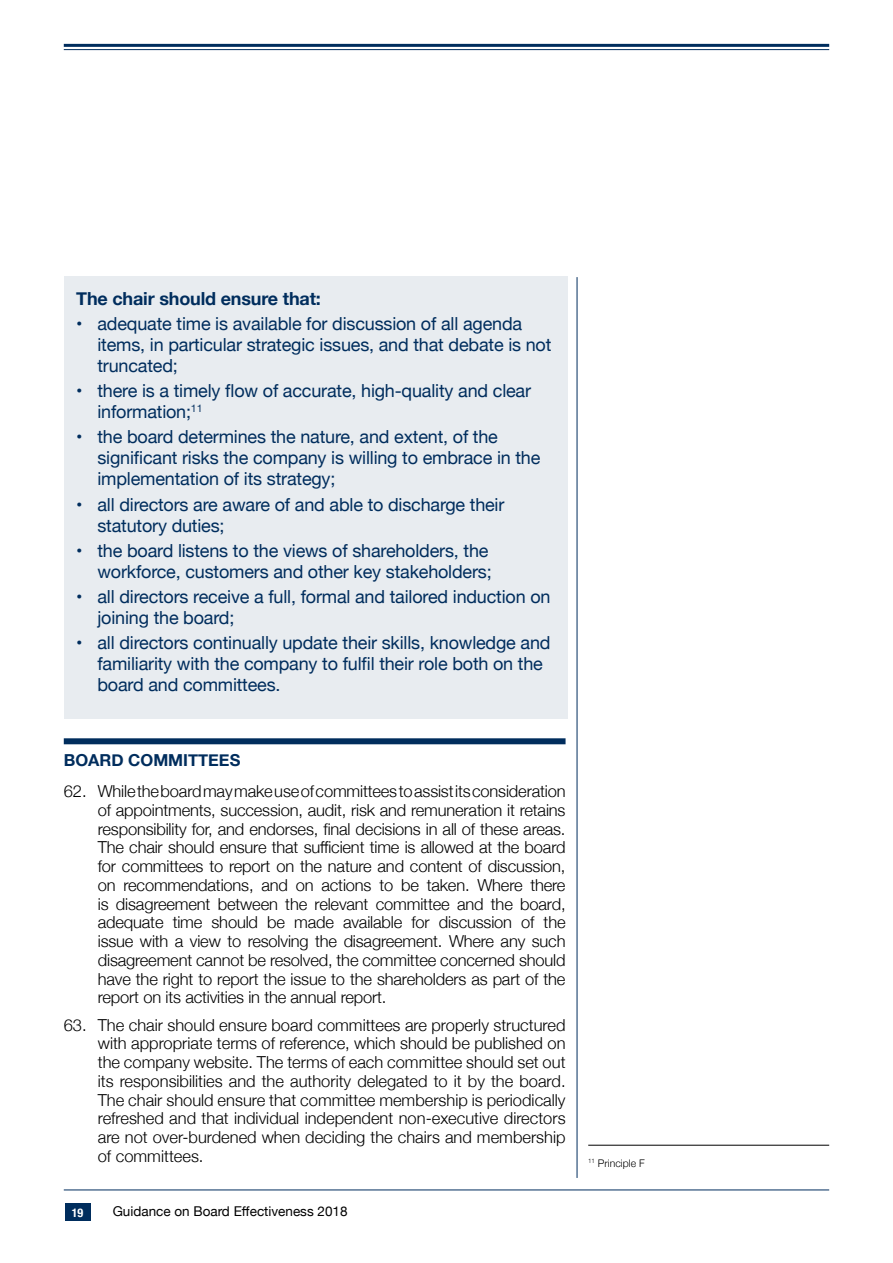
<style>
.page{position:relative;width:893px;height:1263px;background:#fff}
.page>*{position:absolute;margin:0;border:0;box-sizing:border-box;transform-origin:0 0}
.t1{font:18px/21px "Helvetica Neue";letter-spacing:-.01em;color:#002d5d}
.t2{font:700 18px "Helvetica Neue";letter-spacing:-.01em;color:#002d5d}
.t3{font:300 16.5px/18.8px "Helvetica Neue";letter-spacing:-.005em;color:#000;text-align:justify}
.t4{font:700 16.5px "Helvetica Neue";color:#002d5d}
.t5{font:13.5px "Helvetica Neue";color:#000}
.t6{font:700 condensed 12px "Helvetica Neue";color:#fff}
.t7{font:300 10.5px "Helvetica Neue";color:#000}
</style>
<div class="page">
<hr style="left:64px;top:44px;width:765px;height:3px;background:#002d5d">
<hr style="left:64px;top:49px;width:765px;height:1px;background:#002d5d">
<hr style="left:64px;top:1189px;width:765px;height:1px;background:#002d5d">
<hr style="left:577px;top:277px;width:1px;height:901px;background:#002d5d">
<div style="left:65px;top:1203px;width:25px;height:18px;background:#002d5d"></div>
<div style="left:65px;top:276px;width:503px;height:443px;background:#e8ecf0"></div>
<div style="left:64px;top:738px;width:502px;height:6px;background:#002d5d"></div>
<hr style="left:588px;top:1145px;width:241px;height:1px;background:#000">
<p class="t2" style="left:76px;top:284px;width:246px">The chair should ensure that:</p>
<p class="t1" style="left:97px;top:314px;width:455px;text-indent:-21px">• adequate time is available for discussion of all agenda items, in particular strategic issues, and that debate is not truncated;</p>
<p class="t1" style="left:97px;top:381px;width:435px;text-indent:-21px">• there is a timely flow of accurate, high-quality and clear information;<sup>11</sup></p>
<p class="t1" style="left:97px;top:427px;width:444px;text-indent:-21px">• the board determines the nature, and extent, of the significant risks the company is willing to embrace in the implementation of its strategy;</p>
<p class="t1" style="left:97px;top:495px;width:408px;text-indent:-21px">• all directors are aware of and able to discharge their statutory duties;</p>
<p class="t1" style="left:76px;top:541px;width:417px;text-align:right">• the board listens to the views of shareholders, the workforce, customers and other key stakeholders;</p>
<p class="t1" style="left:97px;top:587px;width:455px;text-indent:-21px">• all directors receive a full, formal and tailored induction on joining the board;</p>
<p class="t1" style="left:97px;top:633px;width:455px;text-indent:-21px">• all directors continually update their skills, knowledge and familiarity with the company to fulfil their role both on the board and committees.</p>
<p class="t4" style="left:64px;top:747px;width:178px">BOARD COMMITTEES</p>
<p class="t3" style="left:98px;top:781px;width:469px;text-indent:-34px">62. While the board may make use of committees to assist its consideration of appointments, succession, audit, risk and remuneration it retains responsibility for, and endorses, final decisions in all of these areas.<br>The chair should ensure that sufficient time is allowed at the board for committees to report on the nature and content of discussion, on recommendations, and on actions to be taken. Where there is disagreement between the relevant committee and the board, adequate time should be made available for discussion of the issue with a view to resolving the disagreement. Where any such disagreement cannot be resolved, the committee concerned should have the right to report the issue to the shareholders as part of the report on its activities in the annual report.</p>
<p class="t3" style="left:98px;top:1014px;width:469px;text-indent:-34px">63. The chair should ensure board committees are properly structured with appropriate terms of reference, which should be published on the company website. The terms of each committee should set out its responsibilities and the authority delegated to it by the board.<br>The chair should ensure that committee membership is periodically refreshed and that individual independent non-executive directors are not over-burdened when deciding the chairs and membership of committees.</p>
<p class="t6" style="left:72px;top:1202px;width:13px">19</p>
<p class="t5" style="left:113px;top:1202px;width:236px">Guidance on Board Effectiveness 2018</p>
<p class="t7" style="left:588px;top:1154px;width:58px"><sup>11</sup> Principle F</p>
</div>
